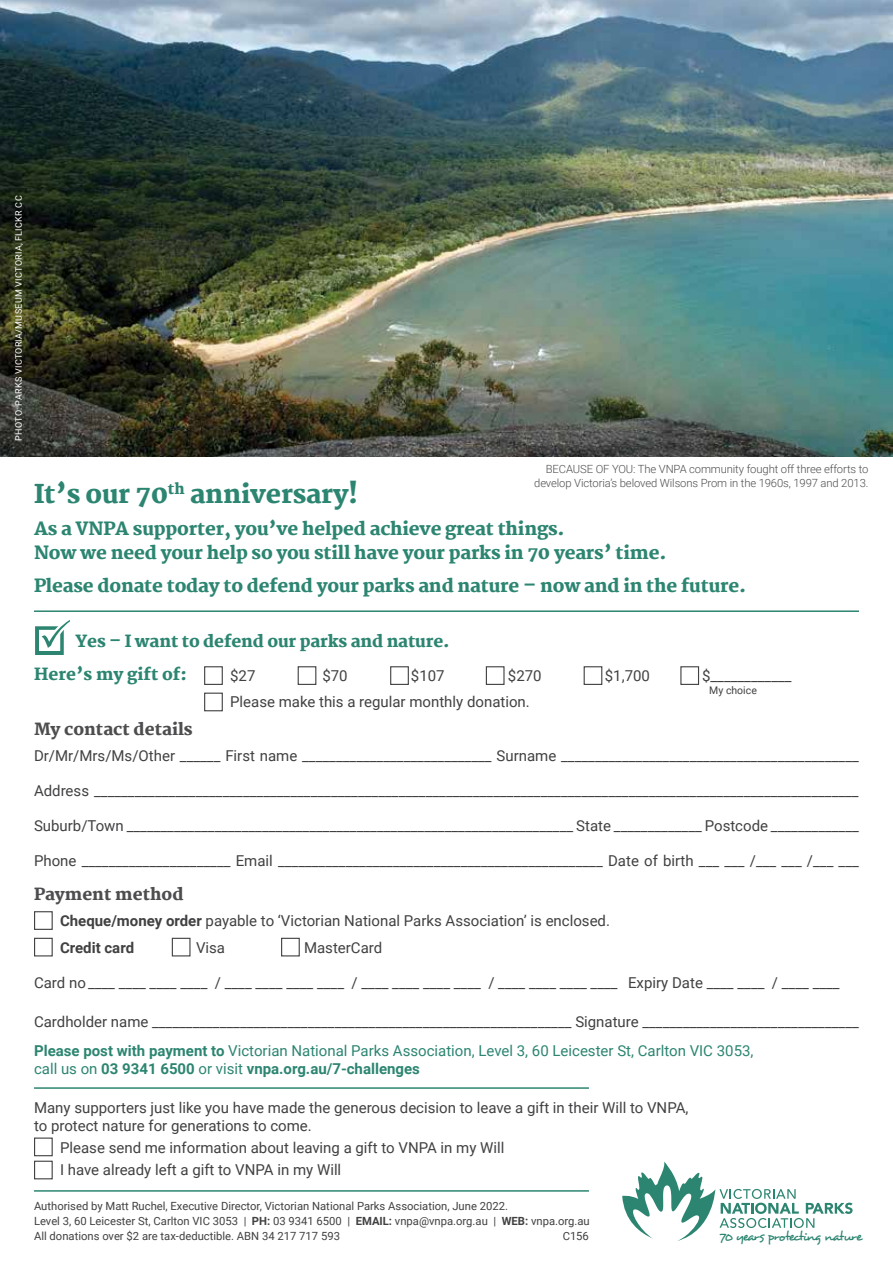
<style>
.page{position:relative;width:893px;height:1263px;background:#fff}
.page>*{position:absolute;margin:0;border:0;box-sizing:border-box;transform-origin:0 0}
.t1{font:800 25.5px "Martel";letter-spacing:-.01em;color:#2c8571}
.t2{font:800 18px/24px "Martel";letter-spacing:-.01em;color:#2c8571}
.t3{font:800 16.5px "Martel";letter-spacing:-.01em;color:#2c8571}
.t4{font:800 16.5px "Martel";color:#4d4d4f}
.t5{font:15px/26.5px "Roboto";color:#414042}
.t6{font:15px/18px "Roboto";color:#2c8571}
.t7{font:13.2px "Desyrel";letter-spacing:-.075em;color:#2c8571}
.t8{font:11.25px/14.9px "Roboto";color:#414042}
.t9{font:300 11.25px/13.5px "Roboto";letter-spacing:-.01em;color:#4d4d4f;text-align:right}
.t10{font:10.5px "Roboto";color:#414042}
.t11{font:9px "Roboto";letter-spacing:.035em;color:#fff}
.s1{font-weight:700}
</style>
<div class="page">
<img style="left:0;top:0;width:893px;height:456px">
<div style="left:35px;top:626px;width:29px;height:29px;border:4px solid #2c8571"></div>
<svg style="left:35px;top:620px;width:35px;height:34px"></svg>
<hr style="left:36px;top:628px;width:3px;height:25px;background:#2c8571">
<hr style="left:37px;top:651px;width:25px;height:3px;background:#2c8571">
<hr style="left:34px;top:1190px;width:555px;height:2px;background:#2c8571">
<hr style="left:34px;top:1087px;width:555px;height:2px;background:#2c8571">
<hr style="left:34px;top:610px;width:825px;height:2px;background:#2c8571">
<div style="left:34px;top:911px;width:19px;height:19px;border:1px solid #414042"></div>
<div style="left:34px;top:938px;width:19px;height:18px;border:1px solid #414042"></div>
<div style="left:172px;top:938px;width:19px;height:18px;border:1px solid #414042"></div>
<div style="left:281px;top:938px;width:19px;height:18px;border:1px solid #414042"></div>
<div style="left:204px;top:666px;width:19px;height:19px;border:1px solid #414042"></div>
<div style="left:298px;top:666px;width:18px;height:19px;border:1px solid #414042"></div>
<div style="left:390px;top:666px;width:19px;height:19px;border:1px solid #414042"></div>
<div style="left:486px;top:666px;width:19px;height:19px;border:1px solid #414042"></div>
<div style="left:584px;top:666px;width:18px;height:19px;border:1px solid #414042"></div>
<div style="left:680px;top:666px;width:19px;height:19px;border:1px solid #414042"></div>
<div style="left:204px;top:693px;width:19px;height:18px;border:1px solid #414042"></div>
<div style="left:34px;top:1137px;width:19px;height:19px;border:1px solid #414042"></div>
<div style="left:34px;top:1161px;width:19px;height:18px;border:1px solid #414042"></div>
<svg style="left:622px;top:1161px;width:231px;height:80px"></svg>
<p class="t11" style="left:15px;top:441px;width:247px;rotate:-90deg">PHOTO: PARKS VICTORIA/MUSEUM VICTORIA, FLICKR CC</p>
<p class="t9" style="left:534px;top:463px;width:336px">BECAUSE OF YOU: The VNPA community fought off three efforts to develop Victoria’s beloved Wilsons Prom in the 1960s, 1997 and 2013.</p>
<h1 class="t1" style="left:34px;top:481px;width:326px">It’s our 70<sup>th</sup> anniversary!</h1>
<p class="t2" style="left:34px;top:518px;width:634px">As a VNPA supporter, you’ve helped achieve great things.<br>Now we need your help so you still have your parks in 70 years’ time.</p>
<p class="t2" style="left:34px;top:575px;width:714px">Please donate today to defend your parks and nature – now and in the future.</p>
<p class="t3" style="left:75px;top:633px;width:376px">Yes – I want to defend our parks and nature.</p>
<p class="t3" style="left:34px;top:665px;width:155px">Here’s my gift of:</p>
<p class="t5" style="left:230px;top:663px;width:27px">$27</p>
<p class="t5" style="left:322px;top:663px;width:27px">$70</p>
<p class="t5" style="left:411px;top:663px;width:35px">$107</p>
<p class="t5" style="left:508px;top:663px;width:35px">$270</p>
<p class="t5" style="left:605px;top:663px;width:47px">$1,700</p>
<p class="t5" style="left:702px;top:663px;width:91px">$____________</p>
<p class="t5" style="left:230px;top:689px;width:301px">Please make this a regular monthly donation.</p>
<p class="t10" style="left:709px;top:685px;width:49px">My choice</p>
<p class="t4" style="left:34px;top:720px;width:160px">My contact details</p>
<p class="t5" style="left:34px;top:743px;width:826px">Dr/Mr/Mrs/Ms/Other ______ First name ____________________________ Surname ____________________________________________</p>
<p class="t5" style="left:34px;top:778px;width:826px">Address _________________________________________________________________________________________________________________</p>
<p class="t5" style="left:34px;top:813px;width:826px">Suburb/Town __________________________________________________________________ State _____________ Postcode _____________</p>
<p class="t5" style="left:34px;top:848px;width:826px">Phone ______________________ Email ________________________________________________ Date of birth ___ ___ /___ ___ /___ ___</p>
<p class="t4" style="left:34px;top:885px;width:151px">Payment method</p>
<p class="t5" style="left:60px;top:908px;width:551px"><span class="s1">Cheque/money order</span> payable to ‘Victorian National Parks Association’ is enclosed.<br><span class="s1">Credit card</span></p>
<p class="t5" style="left:196px;top:935px;width:31px">Visa</p>
<p class="t5" style="left:304px;top:935px;width:80px">MasterCard</p>
<p class="t5" style="left:34px;top:970px;width:807px">Card no ____ ____ ____ ____ / ____ ____ ____ ____ / ____ ____ ____ ____ / ____ ____ ____ ____ Expiry Date ____ ____ / ____ ____</p>
<p class="t5" style="left:34px;top:1009px;width:826px">Cardholder name ______________________________________________________________ Signature ________________________________</p>
<p class="t6" style="left:34px;top:1043px;width:721px"><span class="s1">Please post with payment to</span> Victorian National Parks Association, Level 3, 60 Leicester St, Carlton VIC 3053, call us on <span class="s1">03 9341 6500</span> or visit <span class="s1">vnpa.org.au/7-challenges</span></p>
<p class="t5" style="left:34px;top:1099px;width:656px;line-height:18px">Many supporters just like you have made the generous decision to leave a gift in their Will to VNPA, to protect nature for generations to come.</p>
<p class="t5" style="left:60px;top:1137px;width:446px;line-height:22.2px">Please send me information about leaving a gift to VNPA in my Will<br>I have already left a gift to VNPA in my Will</p>
<p class="t8" style="left:34px;top:1199px;width:557px">Authorised by Matt Ruchel, Executive Director, Victorian National Parks Association, June 2022.<br>Level 3, 60 Leicester St, Carlton VIC 3053 | <span class="s1">PH:</span> 03 9341 6500 | <span class="s1">EMAIL:</span> vnpa@vnpa.org.au | <span class="s1">WEB:</span> vnpa.org.au<br>All donations over $2 are tax-deductible. ABN 34 217 717 593</p>
<p class="t8" style="left:563px;top:1229px;width:28px">C156</p>
<p class="t7" style="left:719px;top:1230px;width:144px">70 years protecting nature</p>
</div>
